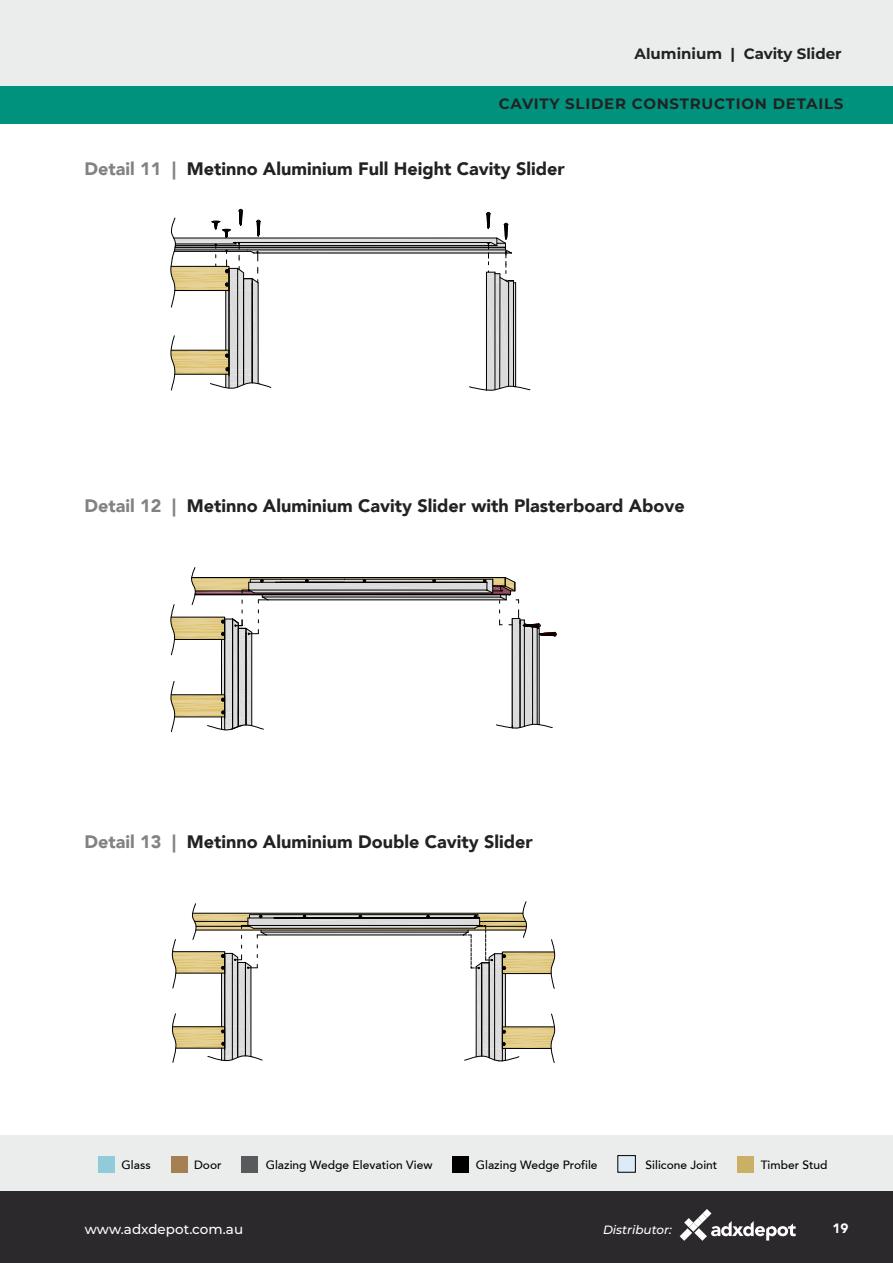
<style>
.page{position:relative;width:893px;height:1263px;background:#fff}
.page>*{position:absolute;margin:0;border:0;box-sizing:border-box;transform-origin:0 0}
.t1{font:900 18px "Avenir 95";color:#222223}
.t2{font:700 15px "Montserrat";letter-spacing:.035em;color:#222223}
.t3{font:700 15px "Montserrat";color:#222223}
.t4{font:500 13.5px "Montserrat";color:#fff}
.t5{font:900 13.5px "Avenir 95";color:#fff}
.t6{font:500 12px "Avenir 65";color:#000}
.t7{font:italic 500 12px "Montserrat";color:#fff}
.s1{color:#808284}
</style>
<div class="page">
<div style="left:0;top:84px;width:893px;height:40px;background:#00927c"></div>
<div style="left:0;top:0;width:893px;height:85px;background:#ebecec"></div>
<div style="left:0;top:1190px;width:893px;height:73px;background:#2c292c"></div>
<svg style="left:680px;top:1209px;width:116px;height:32px"></svg>
<div style="left:0;top:1135px;width:893px;height:56px;background:#ebecec"></div>
<div style="left:98px;top:1156px;width:17px;height:16px;background:#90cbd9"></div>
<div style="left:171px;top:1156px;width:16px;height:16px;background:#a67f53"></div>
<div style="left:242px;top:1156px;width:16px;height:16px;background:#595a5c"></div>
<div style="left:452px;top:1156px;width:17px;height:16px;background:#000"></div>
<img style="left:620px;top:1157px;width:14px;height:13px">
<div style="left:618px;top:1155px;width:18px;height:17px;border:1px solid #000"></div>
<div style="left:737px;top:1156px;width:17px;height:16px;background:#c9b064"></div>
<svg style="left:172px;top:901px;width:383px;height:162px"></svg>
<svg style="left:170px;top:567px;width:387px;height:165px"></svg>
<svg style="left:170px;top:209px;width:360px;height:182px"></svg>
<p class="t3" style="left:635px;top:47px;width:209px">Aluminium | Cavity Slider</p>
<p class="t2" style="left:499px;top:97px;width:346px">CAVITY SLIDER CONSTRUCTION DETAILS</p>
<p class="t1" style="left:84px;top:161px;width:482px"><span class="s1">Detail 11 |</span> Metinno Aluminium Full Height Cavity Slider</p>
<p class="t1" style="left:84px;top:498px;width:602px"><span class="s1">Detail 12 |</span> Metinno Aluminium Cavity Slider with Plasterboard Above</p>
<p class="t1" style="left:84px;top:834px;width:450px"><span class="s1">Detail 13 |</span> Metinno Aluminium Double Cavity Slider</p>
<p class="t6" style="left:122px;top:1160px;width:31px">Glass</p>
<p class="t6" style="left:194px;top:1160px;width:29px">Door</p>
<p class="t6" style="left:266px;top:1160px;width:168px">Glazing Wedge Elevation View</p>
<p class="t6" style="left:476px;top:1160px;width:123px">Glazing Wedge Profile</p>
<p class="t6" style="left:646px;top:1160px;width:73px">Silicone Joint</p>
<p class="t6" style="left:761px;top:1160px;width:68px">Timber Stud</p>
<p class="t4" style="left:85px;top:1224px;width:160px">www.adxdepot.com.au</p>
<p class="t7" style="left:603px;top:1223px;width:70px">Distributor:</p>
<p class="t5" style="left:832px;top:1222px;width:17px">19</p>
</div>
